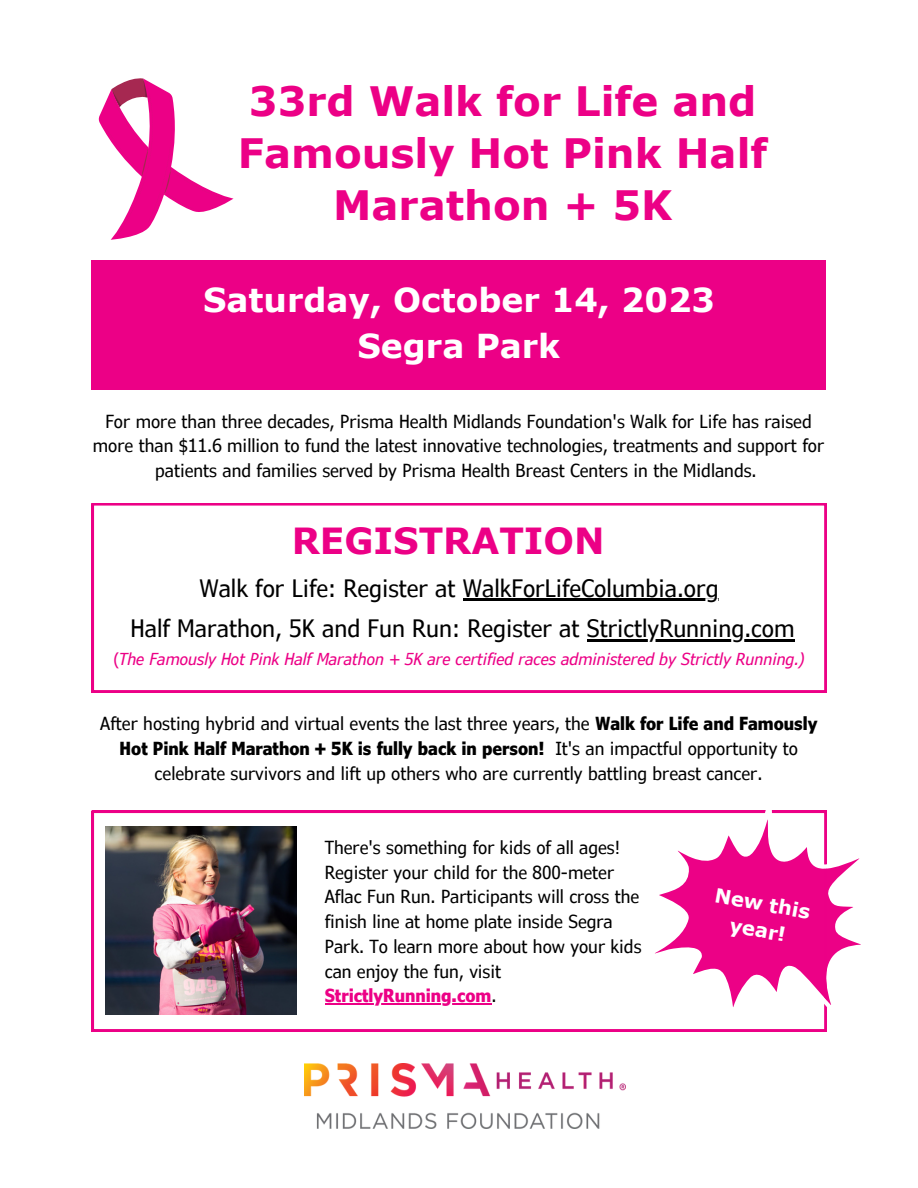
<style>
.page{position:relative;width:918px;height:1188px;background:#fff}
.page>*{position:absolute;margin:0;border:0;box-sizing:border-box;transform-origin:0 0}
.t1{font:700 40.5px/51.8px "Verdana";color:#ec0086;text-align:center}
.t2{font:700 36px "Verdana";color:#ec0086}
.t3{font:700 33px "Verdana";color:#fff}
.t4{font:condensed 24px "Verdana Pro";color:#000}
.t5{font:700 19.65px "Verdana";color:#fff}
.t6{font:condensed 18px/24.8px "Verdana Pro";color:#000;text-align:center}
.t7{font:italic condensed 16.5px "Verdana Pro";color:#ec0086}
.s1{font-style:normal}
.s2{font-weight:700}
.s3{font-weight:700;color:#ec0086}
</style>
<div class="page">
<svg style="left:99px;top:78px;width:135px;height:162px"></svg>
<div style="left:92px;top:261px;width:734px;height:129px;background:#ec0086"></div>
<svg style="left:92px;top:503px;width:734px;height:189px"></svg>
<img style="left:304px;top:1064px;width:322px;height:64px">
<svg style="left:92px;top:811px;width:510px;height:220px"></svg>
<img style="left:105px;top:827px;width:192px;height:188px">
<svg style="left:631px;top:810px;width:230px;height:222px"></svg>
<hr style="left:325px;top:1004px;width:166px;height:1px;background:#ec0086">
<hr style="left:463px;top:599px;width:256px;height:2px;background:#000">
<hr style="left:587px;top:639px;width:208px;height:3px;background:#000">
<p class="t1" style="left:238px;top:74px;width:531px">33rd Walk for Life and<br>Famously Hot Pink Half<br>Marathon + 5K</p>
<p class="t3" style="left:203px;top:279px;width:513px">Saturday, October 14, 2023</p>
<p class="t3" style="left:358px;top:325px;width:204px">Segra Park</p>
<p class="t6" style="left:93px;top:408px;width:733px">For more than three decades, Prisma Health Midlands Foundation's Walk for Life has raised more than $11.6 million to fund the latest innovative technologies, treatments and support for patients and families served by Prisma Health Breast Centers in the Midlands.</p>
<p class="t2" style="left:292px;top:518px;width:314px">REGISTRATION</p>
<p class="t4" style="left:199px;top:572px;width:521px">Walk for Life: Register at WalkForLifeColumbia.org</p>
<p class="t4" style="left:130px;top:613px;width:666px">Half Marathon, 5K and Fun Run: Register at StrictlyRunning.com</p>
<p class="t7" style="left:113px;top:649px;width:693px"><span class="s1">(</span>The Famously Hot Pink Half Marathon + 5K are certified races administered by Strictly Running.)</p>
<p class="t6" style="left:100px;top:711px;width:719px">After hosting hybrid and virtual events the last three years, the <span class="s2">Walk for Life and Famously<br>Hot Pink Half Marathon + 5K is fully back in person!</span> It's an impactful opportunity to celebrate survivors and lift up others who are currently battling breast cancer.</p>
<p class="t6" style="left:325px;top:834px;width:318px;text-align:left">There's something for kids of all ages!<br>Register your child for the 800-meter Aflac Fun Run. Participants will cross the finish line at home plate inside Segra Park. To learn more about how your kids can enjoy the fun, visit <span class="s3">StrictlyRunning.com</span>.</p>
<p class="t5" style="left:717px;top:883px;width:98px;rotate:10deg">New this</p>
<p class="t5" style="left:732px;top:913px;width:58px;rotate:10deg">year!</p>
</div>
